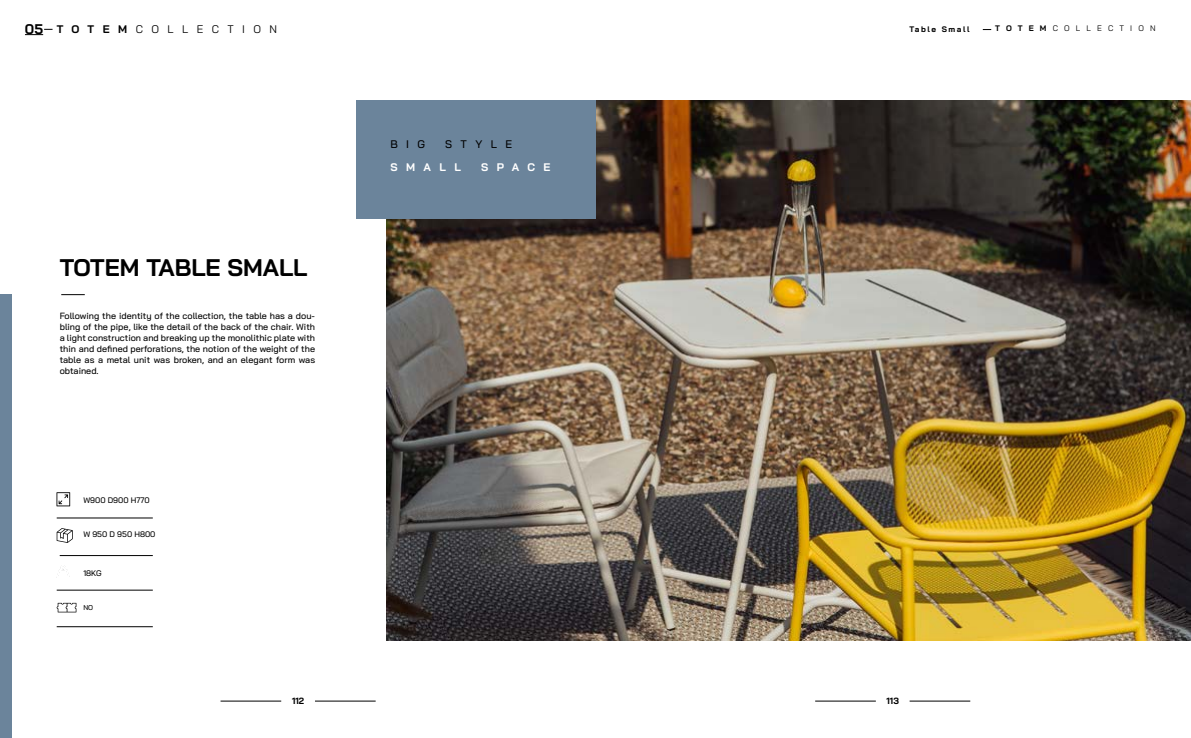
<style>
.page{position:relative;width:1191px;height:738px;background:#fff}
.page>*{position:absolute;margin:0;border:0;box-sizing:border-box;transform-origin:0 0}
.t1{font:700 24px "Bai Jamjuree";color:#000}
.t2{font:11px "Bai Jamjuree";letter-spacing:.77em;color:#000}
.t3{font:700 11px "Bai Jamjuree";letter-spacing:.77em;color:#fff}
.t4{font:500 11px "Bai Jamjuree";letter-spacing:.77em;color:#000}
.t5{font:500 9px/10.8px "Bai Jamjuree";color:#000;text-align:justify}
.t6{font:700 9px "Bai Jamjuree";color:#000}
.t7{font:500 8px "Bai Jamjuree";color:#000}
.t8{font:8px "Bai Jamjuree";letter-spacing:.77em;color:#000}
.t9{font:700 8px "Bai Jamjuree";letter-spacing:.2em;color:#000}
.t10{font:500 7px "Bai Jamjuree";color:#000}
.s1{font-weight:700;font-size:14px}
.s2{font-weight:700}
</style>
<div class="page">
<hr style="left:315px;top:700px;width:61px;height:1px;background:#000">
<hr style="left:220px;top:700px;width:61px;height:1px;background:#000">
<hr style="left:909px;top:700px;width:61px;height:1px;background:#000">
<hr style="left:815px;top:700px;width:61px;height:1px;background:#000">
<img style="left:386px;top:100px;width:805px;height:540px">
<svg style="left:61px;top:294px;width:24px;height:1px"></svg>
<div style="left:0;top:294px;width:11px;height:443px;background:#6b849b"></div>
<div style="left:356px;top:100px;width:239px;height:118px;background:#6b849b"></div>
<svg style="left:25px;top:29px;width:28px;height:6px"></svg>
<svg style="left:57px;top:492px;width:13px;height:14px"></svg>
<svg style="left:57px;top:528px;width:16px;height:14px"></svg>
<svg style="left:57px;top:566px;width:13px;height:11px"></svg>
<svg style="left:57px;top:602px;width:19px;height:10px"></svg>
<hr style="left:57px;top:517px;width:96px;height:1px;background:#000">
<hr style="left:60px;top:555px;width:93px;height:1px;background:#000">
<hr style="left:57px;top:589px;width:96px;height:1px;background:#000">
<hr style="left:57px;top:626px;width:96px;height:1px;background:#000">
<p class="t2" style="left:25px;top:19px;width:254px"><span class="s1">05</span> <span class="s2">TOTEM</span>COLLECTION</p>
<h1 class="t1" style="left:60px;top:254px;width:249px">TOTEM TABLE SMALL</h1>
<p class="t5" style="left:60px;top:310px;width:257px">Following the identity of the collection, the table has a dou&shy;bling of the pipe, like the detail of the back of the chair. With a light construction and breaking up the monolithic plate with thin and defined perforations, the notion of the weight of the table as a metal unit was broken, and an elegant form was obtained.</p>
<p class="t4" style="left:390px;top:138px;width:36px">BIG</p>
<p class="t4" style="left:445px;top:138px;width:69px">STYLE</p>
<p class="t3" style="left:390px;top:161px;width:72px">SMALL</p>
<p class="t3" style="left:481px;top:161px;width:71px">SPACE</p>
<p class="t9" style="left:909px;top:24px;width:62px">Table Small</p>
<p class="t8" style="left:995px;top:22px;width:162px"><span class="s2">TOTEM</span>COLLECTION</p>
<p class="t7" style="left:83px;top:495px;width:68px">W900 D900 H770</p>
<p class="t7" style="left:83px;top:529px;width:74px">W 950 D 950 H800</p>
<p class="t7" style="left:83px;top:567px;width:20px">18KG</p>
<p class="t10" style="left:83px;top:602px;width:11px">NO</p>
<p class="t6" style="left:292px;top:695px;width:14px">112</p>
<p class="t6" style="left:886px;top:695px;width:14px">113</p>
</div>
